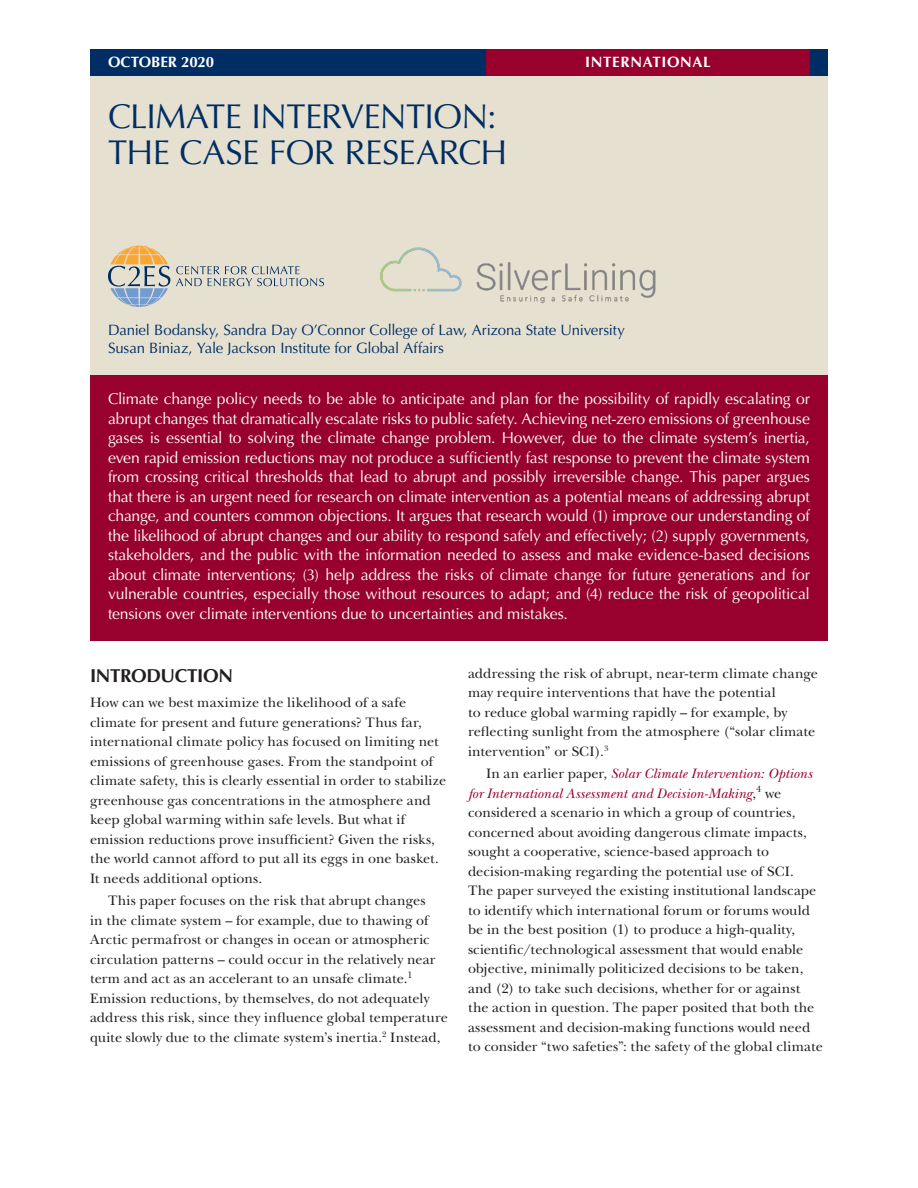
<style>
.page{position:relative;width:918px;height:1188px;background:#fff}
.page>*{position:absolute;margin:0;border:0;box-sizing:border-box;transform-origin:0 0}
.FCI_H1_TITLE{font:34.5px "Optima LT Std";letter-spacing:-.02em;color:#002e64}
.FCI_H2_Optima_Bold_C{font:700 18.75px "Optima LT Std";letter-spacing:-.02em;color:#231f20}
.FCI_Opening_Summary{font:15.75px/19.5px "Optima LT Std";letter-spacing:-.01em;color:#fff;text-align:justify}
.FCI_Author{font:15px/18px "Optima LT Std";letter-spacing:-.01em;color:#002e64}
.t1{font:700 15px "Optima LT Std";letter-spacing:.04em;color:#fff}
.t2{font:700 15px "Optima LT Std";color:#fff}
.FCI_Body_Copy{font:14.25px/19.5px "New Baskerville Std";letter-spacing:.005em;color:#231f20}
.FCI_Body_Copy_1P{font:14.25px/19.5px "New Baskerville Std";letter-spacing:.01em;color:#231f20}
.s1{font-style:italic;color:#98012d}
.s2{color:#201f1e}
</style>
<div class="page">
<div style="left:90px;top:72px;width:738px;height:306px;background:#e5e0d0"></div>
<div style="left:90px;top:50px;width:738px;height:26px;background:#002e64"></div>
<div style="left:486px;top:50px;width:324px;height:26px;background:#98012d"></div>
<svg style="left:176px;top:266px;width:148px;height:20px"></svg>
<svg style="left:108px;top:246px;width:62px;height:61px"></svg>
<img style="left:380px;top:247px;width:276px;height:57px">
<div style="left:90px;top:375px;width:738px;height:266px;background:#98012d"></div>
<p class="t2" style="left:108px;top:53px;width:108px">OCTOBER 2020</p>
<p class="t1" style="left:585px;top:53px;width:127px">INTERNATIONAL</p>
<p class="FCI_H1_TITLE" style="left:108px;top:96px;width:390px">CLIMATE INTERVENTION:</p>
<p class="FCI_H1_TITLE" style="left:108px;top:132px;width:401px">THE CASE FOR RESEARCH</p>
<p class="FCI_Author" style="left:108px;top:321px;width:518px">Daniel Bodansky, Sandra Day O’Connor College of Law, Arizona State University<br>Susan Biniaz, Yale Jackson Institute for Global Affairs</p>
<p class="FCI_Opening_Summary" style="left:108px;top:390px;width:704px">Climate change policy needs to be able to anticipate and plan for the possibility of rapidly escalating or abrupt changes that dramatically escalate risks to public safety. Achieving net-zero emissions of greenhouse gases is essential to solving the climate change problem. However, due to the climate system’s inertia, even rapid emission reductions may not produce a sufficiently fast response to prevent the climate system from crossing critical thresholds that lead to abrupt and possibly irreversible change. This paper argues that there is an urgent need for research on climate intervention as a potential means of addressing abrupt change, and counters common objections. It argues that research would (1) improve our understanding of the likelihood of abrupt changes and our ability to respond safely and effectively; (2) supply governments, stakeholders, and the public with the information needed to assess and make evidence-based decisions about climate interventions; (3) help address the risks of climate change for future generations and for vulnerable countries, especially those without resources to adapt; and (4) reduce the risk of geopolitical tensions over climate interventions due to uncertainties and mistakes.</p>
<p class="FCI_H2_Optima_Bold_C" style="left:90px;top:664px;width:145px">INTRODUCTION</p>
<p class="FCI_Body_Copy_1P" style="left:90px;top:693px;width:358px">How can we best maximize the likelihood of a safe climate for present and future generations? Thus far, international climate policy has focused on limiting net emissions of greenhouse gases. From the standpoint of climate safety, this is clearly essential in order to stabilize greenhouse gas concentrations in the atmosphere and keep global warming within safe levels. But what if emission reductions prove insufficient? Given the risks, the world cannot afford to put all its eggs in one basket.<br>It needs additional options.</p>
<p class="FCI_Body_Copy" style="left:90px;top:891px;width:359px;text-indent:18px">This paper focuses on the risk that abrupt changes<br>in the climate system – for example, due to thawing of Arctic permafrost or changes in ocean or atmospheric circulation patterns – could occur in the relatively near term and act as an accelerant to an unsafe climate.<sup>1<br></sup>Emission reductions, by themselves, do not adequately address this risk, since they influence global temperature quite slowly due to the climate system’s inertia.<sup>2</sup> Instead,</p>
<p class="FCI_Body_Copy" style="left:468px;top:663px;width:352px">addressing the risk of abrupt, near-term climate change may require interventions that have the potential<br>to reduce global warming rapidly – for example, by reflecting sunlight from the atmosphere (“solar climate intervention” or SCI).<sup>3</sup></p>
<p class="FCI_Body_Copy" style="left:468px;top:764px;width:356px;text-indent:18px">In an earlier paper, <span class="s1">Solar Climate Intervention: Options for International Assessment and Decision-Making</span>,<sup>4</sup> we considered a scenario in which a group of countries, concerned about avoiding dangerous climate impacts, sought a cooperative, science-based approach to decision-making regarding the potential use of SCI.<br>The paper surveyed the existing institutional landscape to identify which international forum or forums would be in the best position (1) <span class="s2">to produce a high-quality, scientific/technological assessment that would enable objective, minimally politicized decisions to be taken, and (2) to take such decisions, whether for or against the action in question.</span> The paper posited that both the assessment and decision-making functions would need to consider “two safeties”<span class="s2">: the safety of the global climate</span></p>
</div>
